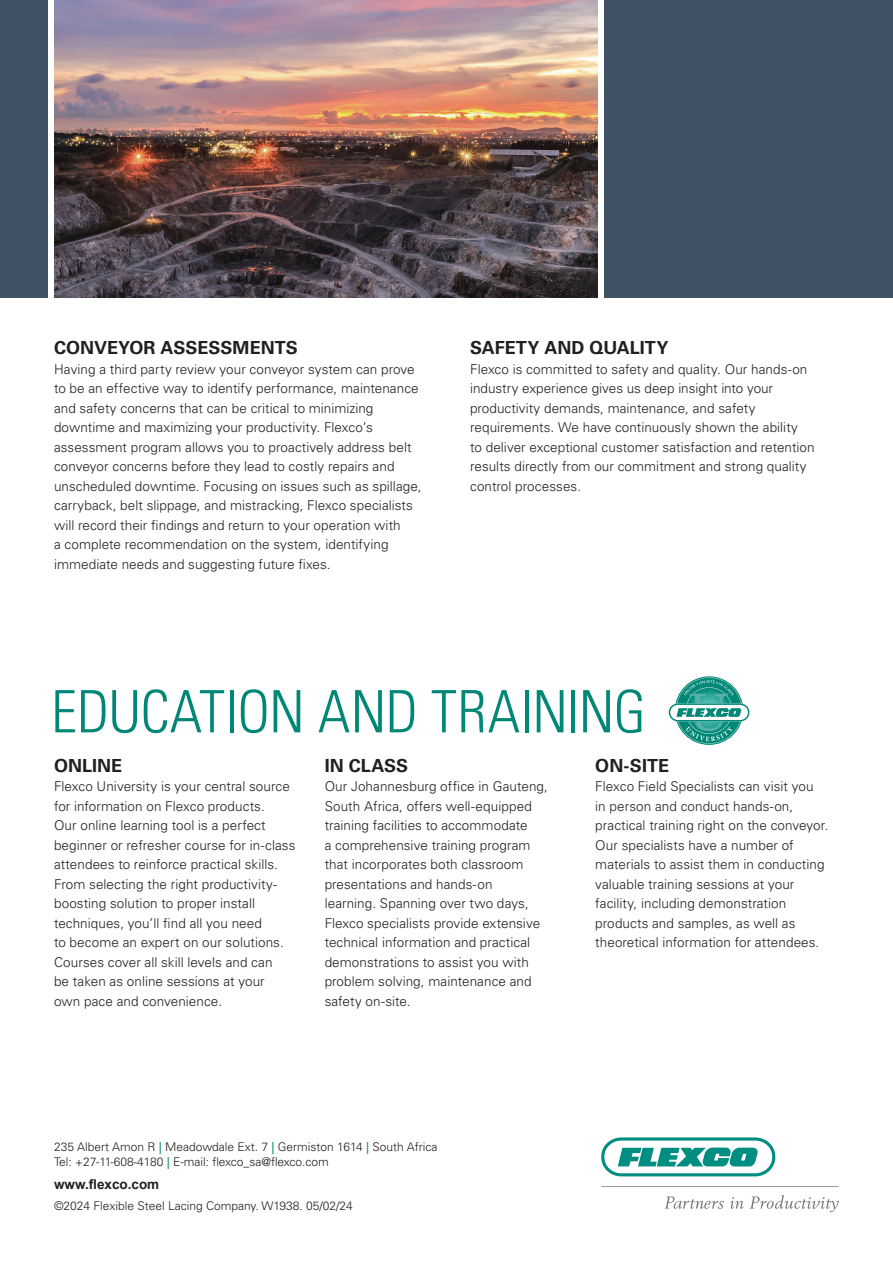
<style>
.page{position:relative;width:893px;height:1263px;background:#fff}
.page>*{position:absolute;margin:0;border:0;box-sizing:border-box;transform-origin:0 0}
.t1{font:300 condensed 58.5px "Univers LT Std";letter-spacing:-.015em;color:#008775}
.t2{font:700 18px "Univers LT Std";color:#231f20}
.t3{font:300 13.5px/19.5px "Univers LT Std";letter-spacing:.005em;color:#231f20}
.t4{font:700 13.5px "Arial";color:#231f20}
.t5{font:300 12px/15px "Univers LT Std";color:#231f20}
.s1{font-weight:400;color:#008775}
</style>
<div class="page">
<img style="left:54px;top:0;width:543px;height:297px">
<div style="left:605px;top:0;width:288px;height:297px;background:#405364"></div>
<div style="left:0;top:0;width:47px;height:297px;background:#405364"></div>
<svg style="left:669px;top:677px;width:80px;height:67px"></svg>
<svg style="left:601px;top:1137px;width:174px;height:39px"></svg>
<svg style="left:665px;top:1196px;width:59px;height:13px"></svg>
<svg style="left:730px;top:1197px;width:14px;height:12px"></svg>
<svg style="left:750px;top:1195px;width:89px;height:17px"></svg>
<svg style="left:601px;top:1186px;width:238px;height:1px"></svg>
<h2 class="t2" style="left:54px;top:337px;width:245px">CONVEYOR ASSESSMENTS</h2>
<p class="t3" style="left:54px;top:359px;width:369px">Having a third party review your conveyor system can prove to be an effective way to identify performance, maintenance and safety concerns that can be critical to minimizing downtime and maximizing your productivity. Flexco’s assessment program allows you to proactively address belt conveyor concerns before they lead to costly repairs and unscheduled downtime. Focusing on issues such as spillage, carryback, belt slippage, and mistracking, Flexco specialists will record their findings and return to your operation with<br>a complete recommendation on the system, identifying immediate needs and suggesting future fixes.</p>
<h2 class="t2" style="left:470px;top:337px;width:200px">SAFETY AND QUALITY</h2>
<p class="t3" style="left:470px;top:359px;width:346px">Flexco is committed to safety and quality. Our hands-on industry experience gives us deep insight into your productivity demands, maintenance, and safety requirements. We have continuously shown the ability<br>to deliver exceptional customer satisfaction and retention results directly from our commitment and strong quality control processes.</p>
<h1 class="t1" style="left:51px;top:677px;width:596px">EDUCATION AND TRAINING</h1>
<h2 class="t2" style="left:54px;top:755px;width:70px">ONLINE</h2>
<p class="t3" style="left:54px;top:776px;width:243px">Flexco University is your central source for information on Flexco products.<br>Our online learning tool is a perfect beginner or refresher course for in-class attendees to reinforce practical skills.<br>From selecting the right productivity&shy;boosting solution to proper install techniques, you’ll find all you need<br>to become an expert on our solutions.<br>Courses cover all skill levels and can<br>be taken as online sessions at your<br>own pace and convenience.</p>
<h2 class="t2" style="left:325px;top:755px;width:85px">IN CLASS</h2>
<p class="t3" style="left:325px;top:776px;width:225px">Our Johannesburg office in Gauteng, South Africa, offers well-equipped training facilities to accommodate<br>a comprehensive training program that incorporates both classroom presentations and hands-on<br>learning. Spanning over two days, Flexco specialists provide extensive technical information and practical demonstrations to assist you with problem solving, maintenance and safety on-site.</p>
<h2 class="t2" style="left:595px;top:755px;width:75px">ON-SITE</h2>
<p class="t3" style="left:595px;top:776px;width:235px">Flexco Field Specialists can visit you<br>in person and conduct hands-on, practical training right on the conveyor.<br>Our specialists have a number of materials to assist them in conducting valuable training sessions at your facility, including demonstration products and samples, as well as theoretical information for attendees.</p>
<p class="t5" style="left:54px;top:1139px;width:385px">235 Albert Amon R <span class="s1">|</span> Meadowdale Ext. 7 <span class="s1">|</span> Germiston 1614 <span class="s1">|</span> South Africa<br>Tel: +27-11-608-4180 <span class="s1">|</span> E-mail: flexco_sa@flexco.com</p>
<p class="t4" style="left:54px;top:1175px;width:107px">www.flexco.com</p>
<p class="t5" style="left:54px;top:1198px;width:300px">©2024 Flexible Steel Lacing Company. W1938. 05/02/24</p>
</div>
